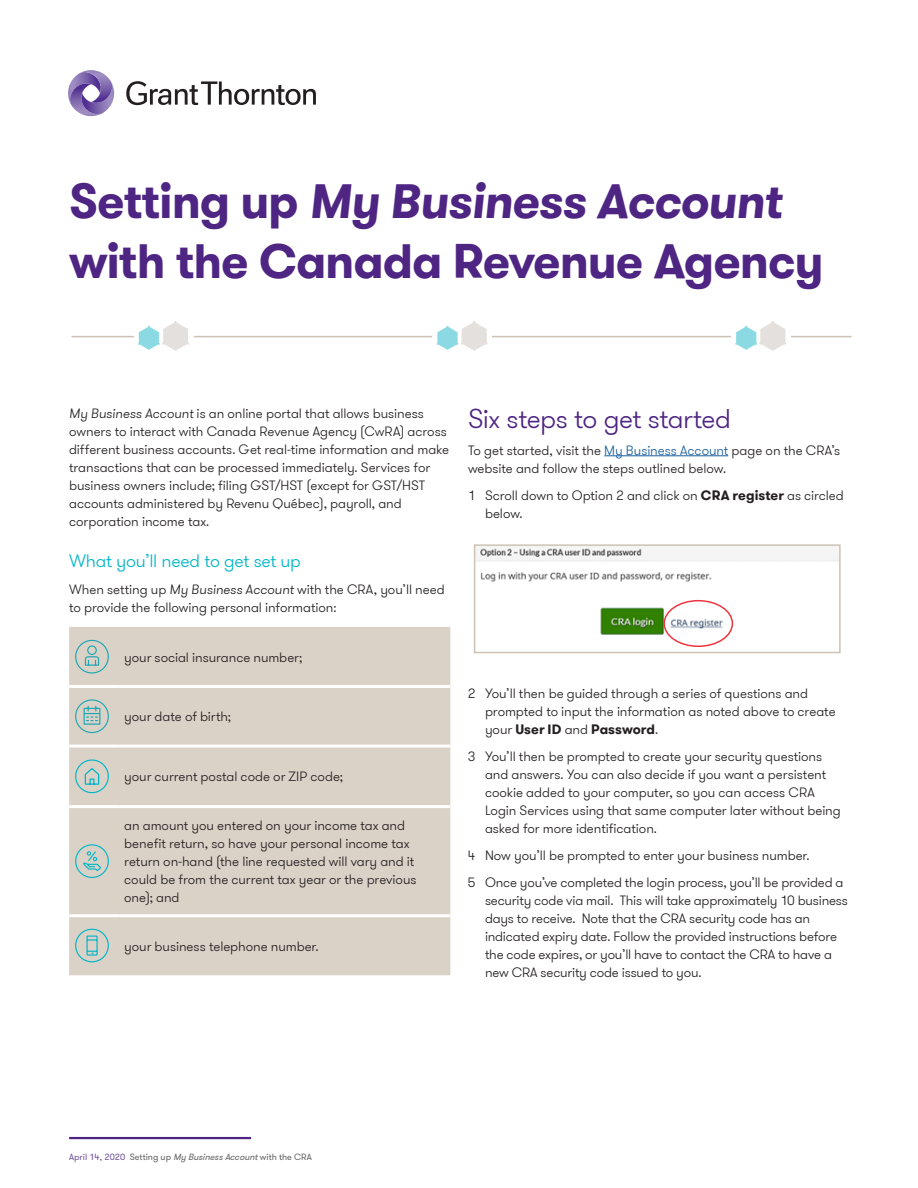
<style>
.page{position:relative;width:918px;height:1188px;background:#fff}
.page>*{position:absolute;margin:0;border:0;box-sizing:border-box;transform-origin:0 0}
.AA_Front_cover_title{font:700 48px/60px "GT Walsheim Pro";letter-spacing:-.025em;color:#4e2582}
.D_Sub_heading_one{font:300 27px "GT Walsheim Pro";letter-spacing:-.02em;color:#4e2582}
.D_Sub_heading_four{font:300 18px "GT Walsheim Pro";letter-spacing:-.015em;color:#00b6c8}
.G_Body_copy_normal{font:300 13.5px/18px "GT Walsheim Pro";letter-spacing:-.005em;color:#231f20}
.t1{font:9px "GT Walsheim Pro";color:#636366}
.s1{font-style:italic}
.s2{color:#175d9e}
.s3{font-weight:700}
.s4{color:#6e5299}
</style>
<div class="page">
<hr style="left:72px;top:336px;width:779px;height:1px;background:#cdc2b4">
<div style="left:134px;top:319px;width:60px;height:33px;background:#fff"></div>
<svg style="left:138px;top:321px;width:51px;height:30px"></svg>
<div style="left:432px;top:319px;width:60px;height:33px;background:#fff"></div>
<svg style="left:437px;top:321px;width:51px;height:30px"></svg>
<div style="left:731px;top:319px;width:60px;height:33px;background:#fff"></div>
<svg style="left:735px;top:321px;width:51px;height:30px"></svg>
<div style="left:69px;top:627px;width:381px;height:348px;background:#dbd2c7"></div>
<hr style="left:69px;top:685px;width:49px;height:3px;background:#fff">
<hr style="left:118px;top:685px;width:332px;height:3px;background:#fff">
<hr style="left:69px;top:745px;width:49px;height:3px;background:#fff">
<hr style="left:118px;top:745px;width:332px;height:3px;background:#fff">
<hr style="left:69px;top:805px;width:49px;height:3px;background:#fff">
<hr style="left:118px;top:805px;width:332px;height:3px;background:#fff">
<hr style="left:69px;top:914px;width:49px;height:3px;background:#fff">
<hr style="left:118px;top:914px;width:332px;height:3px;background:#fff">
<svg style="left:75px;top:640px;width:34px;height:34px"></svg>
<svg style="left:75px;top:699px;width:34px;height:34px"></svg>
<svg style="left:75px;top:759px;width:34px;height:34px"></svg>
<svg style="left:75px;top:844px;width:34px;height:34px"></svg>
<svg style="left:75px;top:929px;width:34px;height:33px"></svg>
<hr style="left:604px;top:455px;width:124px;height:1px;background:#175d9e">
<img style="left:477px;top:547px;width:361px;height:100px">
<div style="left:474px;top:544px;width:367px;height:109px;border:2px solid #cdc2b4"></div>
<div style="left:663px;top:600px;width:70px;height:47px;border:2px solid #ee343d;border-radius:50%"></div>
<hr style="left:69px;top:1137px;width:182px;height:2px;background:#4e2582">
<svg style="left:126px;top:81px;width:190px;height:24px"></svg>
<svg style="left:68px;top:70px;width:47px;height:47px"></svg>
<p class="AA_Front_cover_title" style="left:69px;top:172px;width:756px">Setting up <span class="s1">My Business Account </span>with the Canada Revenue Agency</p>
<p class="G_Body_copy_normal" style="left:69px;top:405px;width:381px"><span class="s1">My Business Account</span> is an online portal that allows business owners to interact with Canada Revenue Agency (CwRA) across different business accounts. Get real-time information and make transactions that can be processed immediately. Services for business owners include; filing GST/HST (except for GST/HST accounts administered by Revenu Québec), payroll, and corporation income tax.</p>
<p class="D_Sub_heading_four" style="left:69px;top:550px;width:233px">What you’ll need to get set up</p>
<p class="G_Body_copy_normal" style="left:69px;top:581px;width:377px">When setting up <span class="s1">My Business Account</span> with the CRA, you’ll need to provide the following personal information:</p>
<p class="G_Body_copy_normal" style="left:124px;top:648px;width:180px">your social insurance number;</p>
<p class="G_Body_copy_normal" style="left:124px;top:708px;width:108px">your date of birth;</p>
<p class="G_Body_copy_normal" style="left:124px;top:768px;width:220px">your current postal code or ZIP code;</p>
<p class="G_Body_copy_normal" style="left:124px;top:817px;width:294px">an amount you entered on your income tax and benefit return, so have your personal income tax return on-hand (the line requested will vary and it could be from the current tax year or the previous one); and</p>
<p class="G_Body_copy_normal" style="left:124px;top:937px;width:196px">your business telephone number.</p>
<p class="D_Sub_heading_one" style="left:468px;top:402px;width:265px">Six steps to get started</p>
<p class="G_Body_copy_normal" style="left:468px;top:441px;width:374px">To get started, visit the <span class="s2">My Business Account</span> page on the CRA’s website and follow the steps outlined below.</p>
<p class="G_Body_copy_normal" style="left:485px;top:486px;width:360px;text-indent:-17px">1 Scroll down to Option 2 and click on <span class="s3">CRA register</span> as circled below.</p>
<p class="G_Body_copy_normal" style="left:485px;top:684px;width:352px;text-indent:-17px">2 You’ll then be guided through a series of questions and prompted to input the information as noted above to create your <span class="s3">User ID</span> and <span class="s3">Password</span>.</p>
<p class="G_Body_copy_normal" style="left:485px;top:747px;width:357px;text-indent:-17px">3 You’ll then be prompted to create your security questions and answers. You can also decide if you want a persistent cookie added to your computer, so you can access CRA Login Services using that same computer later without being asked for more identification.</p>
<p class="G_Body_copy_normal" style="left:468px;top:846px;width:343px">4 Now you’ll be prompted to enter your business number.</p>
<p class="G_Body_copy_normal" style="left:485px;top:873px;width:364px;text-indent:-17px">5 Once you’ve completed the login process, you’ll be provided a security code via mail. This will take approximately 10 business days to receive. Note that the CRA security code has an indicated expiry date. Follow the provided instructions before the code expires, or you’ll have to contact the CRA to have a new CRA security code issued to you.</p>
<p class="t1" style="left:69px;top:1151px;width:244px"><span class="s4">April 14, 2020</span> Setting up <span class="s1">My BusinessAccount</span>with the CRA</p>
</div>
